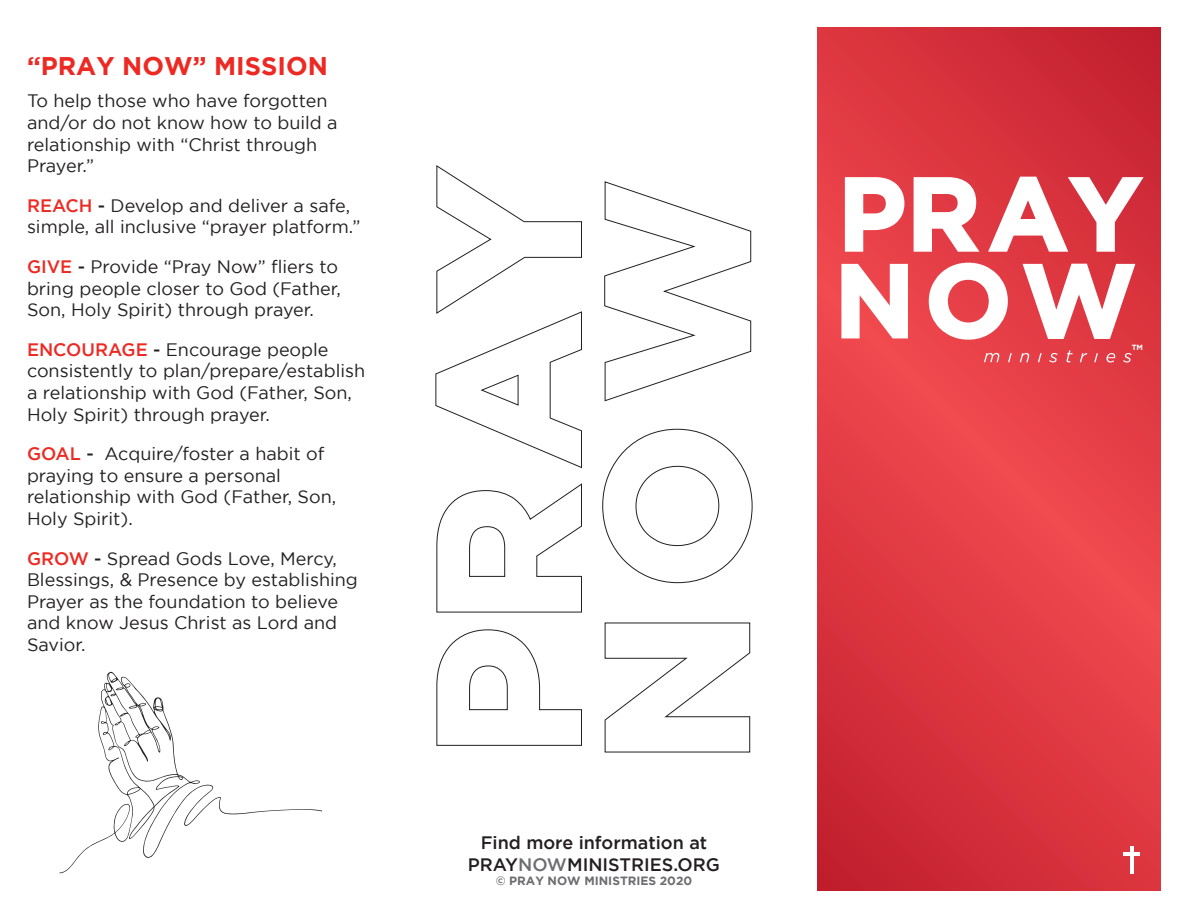
<style>
.page{position:relative;width:1188px;height:918px;background:#fff}
.page>*{position:absolute;margin:0;border:0;box-sizing:border-box;transform-origin:0 0}
.t1{font:700 25.5px "Gotham";color:#ec2a23}
.t2{font:18px/21.6px "Gotham";color:#231f20}
.t3{font:500 18px/21.6px "Gotham";color:#231f20;text-align:center}
.t4{font:700 12px "Gotham";color:#6c6d70}
.t5{font:700 7.5px "Gotham";color:#fff}
.s1{font-weight:500;color:#ec2a23}
.s2{font-weight:500}
.s3{color:#6c6d70}
</style>
<div class="page">
<svg style="left:818px;top:27px;width:343px;height:864px;background:#de3841"></svg>
<svg style="left:984px;top:353px;width:15px;height:9px"></svg>
<svg style="left:1008px;top:353px;width:4px;height:9px"></svg>
<svg style="left:1020px;top:353px;width:9px;height:9px"></svg>
<svg style="left:1038px;top:353px;width:4px;height:9px"></svg>
<svg style="left:1049px;top:353px;width:9px;height:9px"></svg>
<svg style="left:1067px;top:350px;width:6px;height:12px"></svg>
<svg style="left:1080px;top:353px;width:7px;height:9px"></svg>
<svg style="left:1094px;top:353px;width:4px;height:9px"></svg>
<svg style="left:1106px;top:353px;width:9px;height:10px"></svg>
<svg style="left:1123px;top:353px;width:9px;height:10px"></svg>
<svg style="left:845px;top:177px;width:59px;height:75px"></svg>
<svg style="left:914px;top:177px;width:66px;height:75px"></svg>
<svg style="left:988px;top:177px;width:156px;height:75px"></svg>
<svg style="left:841px;top:264px;width:67px;height:74px"></svg>
<svg style="left:929px;top:263px;width:79px;height:77px"></svg>
<svg style="left:1023px;top:264px;width:112px;height:75px"></svg>
<svg style="left:436px;top:629px;width:146px;height:117px"></svg>
<svg style="left:436px;top:483px;width:146px;height:129px"></svg>
<svg style="left:435px;top:165px;width:147px;height:303px"></svg>
<svg style="left:605px;top:623px;width:145px;height:129px"></svg>
<svg style="left:602px;top:429px;width:150px;height:154px"></svg>
<svg style="left:604px;top:181px;width:147px;height:220px"></svg>
<hr style="left:1130px;top:846px;width:4px;height:27px;background:#fff">
<hr style="left:1123px;top:852px;width:17px;height:3px;background:#fff">
<svg style="left:59px;top:672px;width:263px;height:201px"></svg>
<h1 class="t1" style="left:27px;top:52px;width:302px">“PRAY NOW” MISSION</h1>
<p class="t2" style="left:27px;top:90px;width:312px">To help those who have forgotten and/or do not know how to build a relationship with “Christ through<br>Prayer.”</p>
<p class="t2" style="left:27px;top:194px;width:335px"><span class="s1">REACH</span> <span class="s2">-</span> Develop and deliver a safe, simple, all inclusive “prayer platform.”</p>
<p class="t2" style="left:27px;top:256px;width:316px"><span class="s1">GIVE</span> <span class="s2">-</span> Provide “Pray Now” fliers to bring people closer to God (Father,<br>Son, Holy Spirit) through prayer.</p>
<p class="t2" style="left:27px;top:338px;width:340px"><span class="s1">ENCOURAGE</span> <span class="s2">-</span> Encourage people consistently to plan/prepare/establish a relationship with God (Father, Son, Holy Spirit) through prayer.</p>
<p class="t2" style="left:27px;top:443px;width:311px"><span class="s1">GOAL</span> <span class="s2">-</span> Acquire/foster a habit of praying to ensure a personal relationship with God (Father, Son,<br>Holy Spirit).</p>
<p class="t2" style="left:27px;top:547px;width:332px"><span class="s1">GROW</span> <span class="s2">-</span> Spread Gods Love, Mercy,<br>Blessings, &amp; Presence by establishing<br>Prayer as the foundation to believe and know Jesus Christ as Lord and<br>Savior.</p>
<p class="t3" style="left:468px;top:832px;width:254px">Find more information at<br>PRAY<span class="s3">NOW</span>MINISTRIES.ORG</p>
<p class="t4" style="left:496px;top:874px;width:198px">© PRAY NOW MINISTRIES 2020</p>
<p class="t5" style="left:1132px;top:343px;width:13px">TM</p>
</div>
